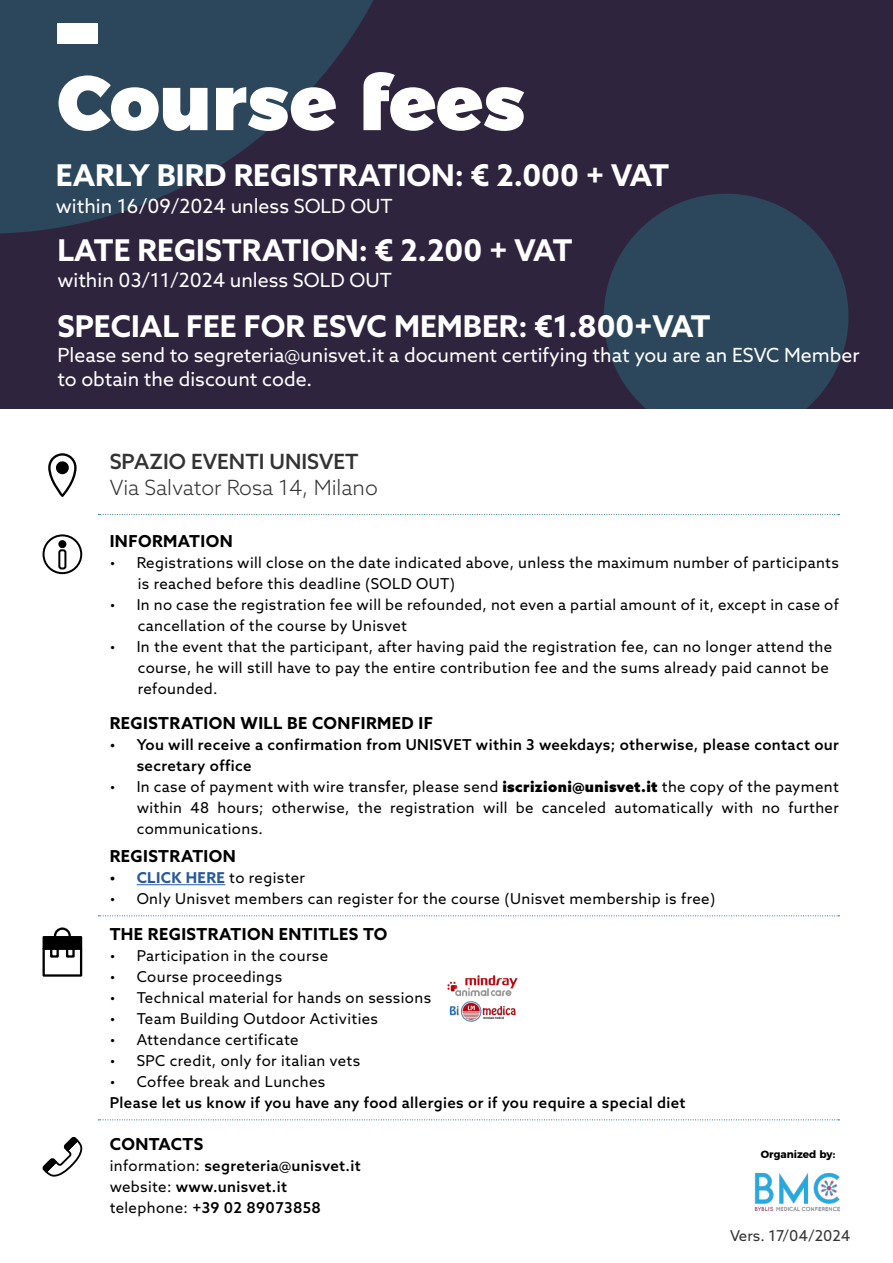
<style>
.page{position:relative;width:893px;height:1263px;background:#fff}
.page>*{position:absolute;margin:0;border:0;box-sizing:border-box;transform-origin:0 0}
.t1{font:900 77.25px "Montserrat Alternates";color:#fff}
.t2{font:700 30px "Azo Sans";color:#fff}
.t3{font:300 21px "Azo Sans";color:#333}
.t4{font:500 21px "Azo Sans";color:#333}
.t5{font:19.5px/23.4px "Azo Sans";color:#fff}
.t6{font:700 16.5px "Azo Sans";letter-spacing:.025em;color:#000}
.t7{font:15px/21px "Azo Sans";letter-spacing:.025em;color:#000}
.t8{font:500 15px/21px "Azo Sans";letter-spacing:.025em;color:#000}
.t9{font:15px "Azo Sans";color:#333}
.t10{font:700 10.5px "Montserrat";color:#000}
.s1{font-weight:900}
.s2{font-weight:700}
.s3{font-weight:700;color:#275b9b}
.s4{font-weight:400}
</style>
<div class="page">
<img style="left:0;top:0;width:893px;height:408px">
<div style="left:57px;top:23px;width:41px;height:21px;background:#fff"></div>
<hr style="left:137px;top:884px;width:88px;height:1px;background:#275b9b">
<svg style="left:98px;top:915px;width:741px;height:1px"></svg>
<svg style="left:98px;top:514px;width:741px;height:1px"></svg>
<svg style="left:98px;top:1119px;width:741px;height:1px"></svg>
<img style="left:754px;top:1172px;width:86px;height:40px">
<div style="left:48px;top:453px;width:29px;height:44px;border:2px solid #000;border-radius:13px"></div>
<div style="left:57px;top:462px;width:11px;height:11px;background:#000;border-radius:50%"></div>
<div style="left:56px;top:461px;width:13px;height:13px;border:2px solid #000;border-radius:50%"></div>
<svg style="left:42px;top:534px;width:41px;height:41px"></svg>
<div style="left:58px;top:540px;width:8px;height:8px;border:2px solid #000;border-radius:50%"></div>
<svg style="left:42px;top:945px;width:41px;height:32px"></svg>
<div style="left:43px;top:936px;width:39px;height:14px;background:#000"></div>
<div style="left:54px;top:927px;width:17px;height:17px;border:2px solid #000;border-radius:50%"></div>
<svg style="left:42px;top:1137px;width:41px;height:40px"></svg>
<img style="left:447px;top:975px;width:71px;height:47px">
<h1 class="t1" style="left:57px;top:38px;width:470px">Course fees</h1>
<h2 class="t2" style="left:56px;top:155px;width:615px">EARLY BIRD REGISTRATION: € 2.000 + VAT</h2>
<h3 class="t5" style="left:56px;top:194px;width:338px">within 16/09/2024 unless SOLD OUT</h3>
<h2 class="t2" style="left:57px;top:231px;width:517px">LATE REGISTRATION: € 2.200 + VAT</h2>
<h3 class="t5" style="left:57px;top:268px;width:336px">within 03/11/2024 unless SOLD OUT</h3>
<h2 class="t2" style="left:57px;top:306px;width:655px">SPECIAL FEE FOR ESVC MEMBER: €1.800+VAT</h2>
<h3 class="t5" style="left:57px;top:343px;width:804px">Please send to segreteria@unisvet.it a document certifying that you are an ESVC Member to obtain the discount code.</h3>
<h3 class="t4" style="left:110px;top:448px;width:250px">SPAZIO EVENTI UNISVET</h3>
<h3 class="t3" style="left:110px;top:473px;width:270px">Via Salvator Rosa 14, Milano</h3>
<p class="t6" style="left:110px;top:530px;width:125px">INFORMATION</p>
<p class="t7" style="left:138px;top:552px;width:703px;text-indent:-28px">• Registrations will close on the date indicated above, unless the maximum number of participants is reached before this deadline (SOLD OUT)</p>
<p class="t7" style="left:138px;top:594px;width:703px;text-indent:-28px">• In no case the registration fee will be refounded, not even a partial amount of it, except in case of cancellation of the course by Unisvet</p>
<p class="t7" style="left:138px;top:636px;width:696px;text-indent:-28px">• In the event that the participant, after having paid the registration fee, can no longer attend the course, he will still have to pay the entire contribution fee and the sums already paid cannot be refounded.</p>
<p class="t6" style="left:110px;top:712px;width:325px">REGISTRATION WILL BE CONFIRMED IF</p>
<p class="t8" style="left:137px;top:733px;width:704px;text-indent:-27px">• You will receive a confirmation from UNISVET within 3 weekdays; otherwise, please contact our secretary office</p>
<p class="t7" style="left:137px;top:775px;width:704px;text-align:justify;text-indent:-27px">• In case of payment with wire transfer, please send <span class="s1">iscrizioni@unisvet.it</span> the copy of the payment within 48 hours; otherwise, the registration will be canceled automatically with no further communications.</p>
<p class="t6" style="left:110px;top:845px;width:128px">REGISTRATION</p>
<p class="t7" style="left:110px;top:867px;width:197px"><span class="s2">•</span> <span class="s3">CLICK HERE</span> to register</p>
<p class="t7" style="left:110px;top:888px;width:607px">• Only Unisvet members can register for the course (Unisvet membership is free)</p>
<p class="t6" style="left:110px;top:923px;width:279px">THE REGISTRATION ENTITLES TO</p>
<p class="t7" style="left:110px;top:945px;width:220px">• Participation in the course</p>
<p class="t7" style="left:110px;top:966px;width:174px">• Course proceedings</p>
<p class="t7" style="left:110px;top:987px;width:323px">• Technical material for hands on sessions</p>
<p class="t7" style="left:110px;top:1008px;width:270px">• Team Building Outdoor Activities</p>
<p class="t7" style="left:110px;top:1029px;width:191px">• Attendance certificate</p>
<p class="t7" style="left:110px;top:1050px;width:252px">• SPC credit, only for italian vets</p>
<p class="t7" style="left:110px;top:1071px;width:217px">• Coffee break and Lunches</p>
<p class="t8" style="left:110px;top:1092px;width:577px">Please let us know if you have any food allergies or if you require a special diet</p>
<p class="t6" style="left:110px;top:1133px;width:95px">CONTACTS</p>
<p class="t8" style="left:110px;top:1154px;width:252px"><span class="s4">information:</span> segreteria@unisvet.it <span class="s4">website:</span> www.unisvet.it <span class="s4">telephone:</span> +39 02 89073858</p>
<p class="t9" style="left:730px;top:1226px;width:122px">Vers. 17/04/2024</p>
<p class="t10" style="left:761px;top:1146px;width:76px">Organized by:</p>
</div>
